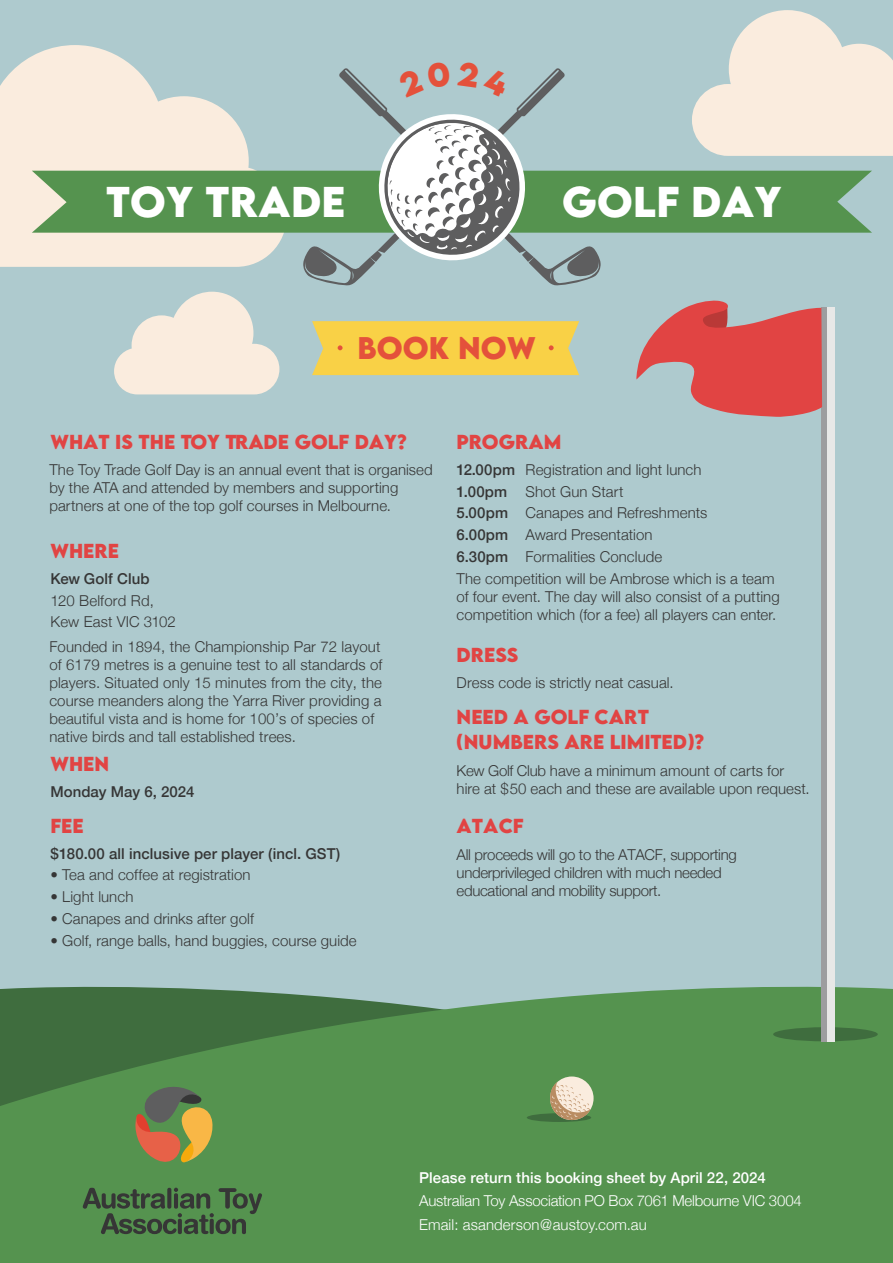
<style>
.page{position:relative;width:893px;height:1263px;background:#aecace}
.page>*{position:absolute;margin:0;border:0;box-sizing:border-box;transform-origin:0 0}
.t1{font:700 38.25px "LEMONMILK";letter-spacing:.005em;color:#fff}
.t2{font:700 27.75px "LEMONMILK";letter-spacing:.005em;color:#e4513b}
.t3{font:700 18px/25.5px "LEMONMILK";color:#e14443}
.t4{font:300 15px/18px "Helvetica Neue";letter-spacing:.005em;color:#363636}
.t5{font:300 15px/18px "Helvetica Neue";letter-spacing:-.02em;color:#363636}
.t6{font:300 15px/23.2px "Helvetica Neue";letter-spacing:-.01em;color:#fff}
.t7{font:500 15px "Helvetica Neue";letter-spacing:.005em;color:#363636}
.t8{font:500 15px "Helvetica Neue";letter-spacing:.005em;color:#fff}
.s1{font-weight:500}
</style>
<div class="page">
<svg style="left:692px;top:10px;width:201px;height:146px"></svg>
<svg style="left:0;top:45px;width:287px;height:222px;fill:#faecde"></svg>
<svg style="left:114px;top:292px;width:165px;height:102px"></svg>
<svg style="left:0;top:986px;width:893px;height:277px;background:#559050"></svg>
<div style="left:773px;top:1027px;width:105px;height:14px;background:#3f6d3e;border-radius:50%"></div>
<div style="left:824px;top:307px;width:11px;height:734px;background:#e8e8e7"></div>
<div style="left:821px;top:307px;width:6px;height:734px;background:#9d9d9f"></div>
<svg style="left:636px;top:300px;width:186px;height:117px"></svg>
<div style="left:527px;top:1113px;width:64px;height:9px;background:#3f6d3e;border-radius:50%"></div>
<svg style="left:550px;top:1076px;width:44px;height:44px"></svg>
<svg style="left:549px;top:1082px;width:41px;height:38px;background:#cdc0a3"></svg>
<svg style="left:32px;top:171px;width:840px;height:62px;background:#5d9758"></svg>
<svg style="left:135px;top:1084px;width:79px;height:82px;background:#8e844c"></svg>
<svg style="left:83px;top:1188px;width:179px;height:46px;background:#497145"></svg>
<div style="left:312px;top:321px;width:267px;height:54px;background:#f9d146"></div>
<svg style="left:303px;top:68px;width:298px;height:218px"></svg>
<h1 class="t1" style="left:106px;top:176px;width:241px">TOY TRADE</h1>
<h1 class="t1" style="left:562px;top:176px;width:221px">GOLF DAY</h1>
<h2 class="t2" style="left:357px;top:329px;width:180px">BOOK NOW</h2>
<p class="t3" style="left:50px;top:429px;width:358px">WHAT iS THE TOY TRADE GOLF DAY?</p>
<p class="t4" style="left:49px;top:459px;width:385px">The Toy Trade Golf Day is an annual event that is organised by the ATA and attended by members and supporting partners at one of the top golf courses in Melbourne.</p>
<p class="t3" style="left:50px;top:538px;width:70px">WHERE</p>
<p class="t7" style="left:50px;top:566px;width:101px">Kew Golf Club</p>
<p class="t4" style="left:50px;top:588px;width:127px;line-height:21.8px">120 Belford Rd,<br>Kew East VIC 3102</p>
<p class="t4" style="left:49px;top:637px;width:335px">Founded in 1894, the Championship Par 72 layout of 6179 metres is a genuine test to all standards of players. Situated only 15 minutes from the city, the course meanders along the Yarra River providing a beautiful vista and is home for 100’s of species of native birds and tall established trees.</p>
<p class="t3" style="left:50px;top:752px;width:60px">WHEN</p>
<p class="t7" style="left:50px;top:780px;width:145px">Monday May 6, 2024</p>
<p class="t3" style="left:50px;top:813px;width:35px">FEE</p>
<p class="t7" style="left:50px;top:841px;width:291px">$180.00 all inclusive per player (incl. GST)</p>
<p class="t4" style="left:50px;top:865px;width:202px">• Tea and coffee at registration</p>
<p class="t4" style="left:50px;top:887px;width:84px">• Light lunch</p>
<p class="t4" style="left:50px;top:908px;width:205px">• Canapes and drinks after golf</p>
<p class="t4" style="left:50px;top:930px;width:308px">• Golf, range balls, hand buggies, course guide</p>
<p class="t3" style="left:457px;top:429px;width:106px">PROGRAM</p>
<p class="t4" style="left:457px;top:457px;width:320px;line-height:21.8px"><span class="s1">12.00pm</span> Registration and light lunch<br><span class="s1">1.00pm</span> Shot Gun Start<br><span class="s1">5.00pm</span> Canapes and Refreshments<br><span class="s1">6.00pm</span> Award Presentation<br><span class="s1">6.30pm</span> Formalities Conclude<br>The competition will be Ambrose which is a team</p>
<p class="t4" style="left:457px;top:586px;width:325px">of four event. The day will also consist of a putting competition which (for a fee) all players can enter.</p>
<p class="t3" style="left:457px;top:642px;width:63px">DRESS</p>
<p class="t4" style="left:457px;top:673px;width:219px">Dress code is strictly neat casual.</p>
<p class="t3" style="left:457px;top:704px;width:249px">NEED A GOLF CART (NUMBERS ARE LiMiTED)?</p>
<p class="t4" style="left:457px;top:761px;width:355px">Kew Golf Club have a minimum amount of carts for hire at $50 each and these are available upon request.</p>
<p class="t3" style="left:457px;top:813px;width:68px">ATACF</p>
<p class="t5" style="left:457px;top:845px;width:282px">All proceeds will go to the ATACF, supporting underprivileged children with much needed educational and mobility support.</p>
<p class="t8" style="left:419px;top:1165px;width:348px">Please return this booking sheet by April 22, 2024</p>
<p class="t6" style="left:419px;top:1188px;width:384px">Australian Toy Association PO Box 7061 Melbourne VIC 3004<br>Email: asanderson@austoy.com.au</p>
</div>
